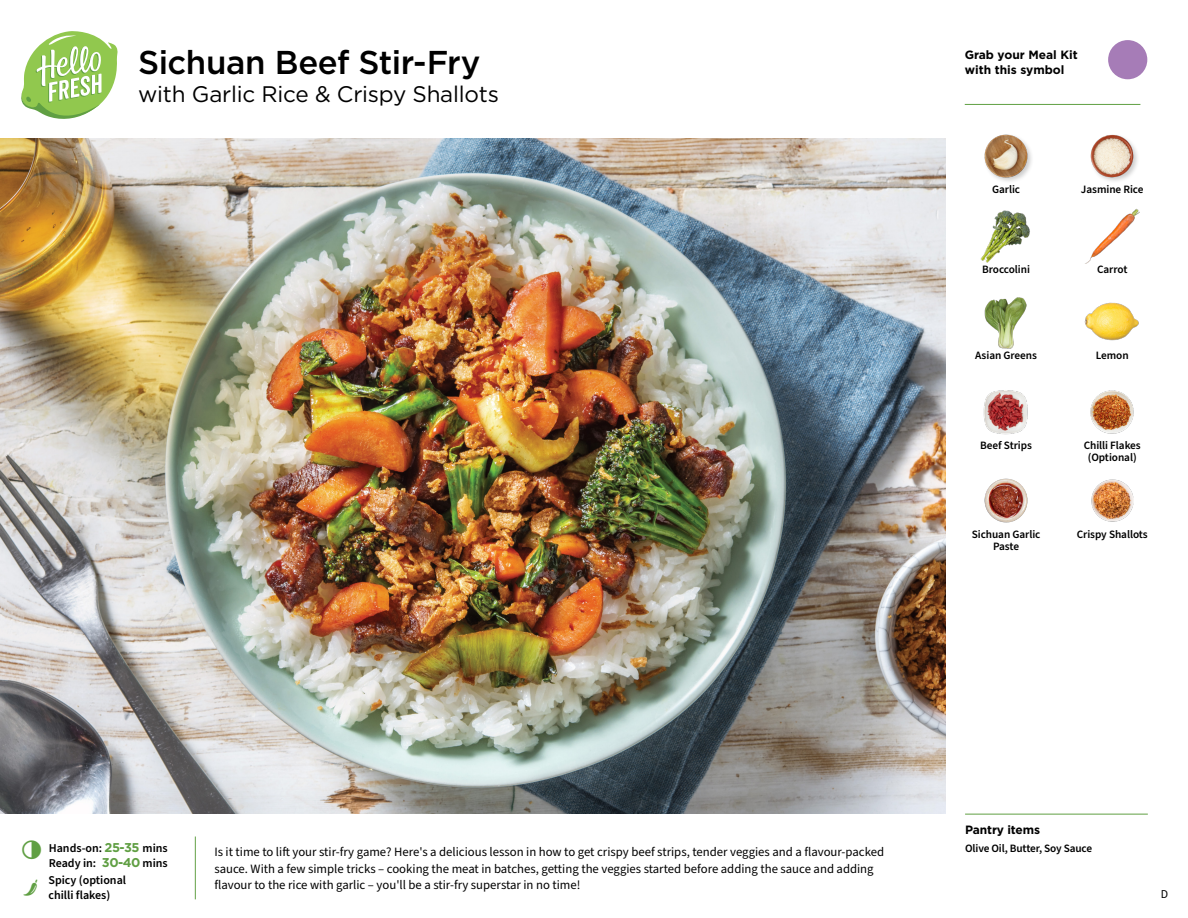
<style>
.page{position:relative;width:1188px;height:918px;background:#fff}
.page>*{position:absolute;margin:0;border:0;box-sizing:border-box;transform-origin:0 0}
.t1{font:500 33px "Gotham";letter-spacing:-.015em;color:#000}
.t2{font:22.5px "Gotham";letter-spacing:-.01em;color:#000}
.t3{font:12.75px/16.5px "Source Sans Pro";color:#000}
.t4{font:600 12px/15px "Source Sans Pro";color:#000}
.t5{font:700 12px/15px "Gotham";color:#000}
.t6{font:12px "Source Sans Pro";color:#000}
.t7{font:600 11.25px/12px "Source Sans Pro";letter-spacing:-.005em;color:#000;text-align:center}
.s1{font-family:"Gotham";font-weight:700;font-size:12.75px;color:#609f43}
</style>
<div class="page">
<img style="left:0;top:139px;width:945px;height:675px">
<img style="left:1084px;top:302px;width:55px;height:39px">
<img style="left:1090px;top:390px;width:44px;height:44px">
<img style="left:983px;top:390px;width:45px;height:45px">
<img style="left:1091px;top:479px;width:42px;height:42px">
<img style="left:984px;top:478px;width:44px;height:45px">
<img style="left:984px;top:297px;width:43px;height:51px">
<img style="left:980px;top:210px;width:50px;height:52px">
<img style="left:1085px;top:208px;width:55px;height:56px">
<img style="left:984px;top:134px;width:48px;height:48px">
<img style="left:1090px;top:134px;width:48px;height:47px">
<hr style="left:965px;top:814px;width:183px;height:1px;background:#609f43">
<svg style="left:21px;top:31px;width:97px;height:88px"></svg>
<hr style="left:965px;top:104px;width:175px;height:1px;background:#609f43">
<svg style="left:1108px;top:40px;width:40px;height:40px"></svg>
<h1 class="t1" style="left:138px;top:41px;width:344px">Sichuan Beef Stir-Fry</h1>
<h2 class="t2" style="left:138px;top:80px;width:362px">with Garlic Rice &amp; Crispy Shallots</h2>
<p class="t5" style="left:965px;top:47px;width:115px">Grab your Meal Kit with this symbol</p>
<p class="t7" style="left:992px;top:184px;width:30px">Garlic</p>
<p class="t7" style="left:1081px;top:184px;width:64px">Jasmine Rice</p>
<p class="t7" style="left:982px;top:264px;width:49px">Broccolini</p>
<p class="t7" style="left:1097px;top:264px;width:32px">Carrot</p>
<p class="t7" style="left:975px;top:350px;width:63px">Asian Greens</p>
<p class="t7" style="left:1096px;top:350px;width:34px">Lemon</p>
<p class="t7" style="left:980px;top:440px;width:53px">Beef Strips</p>
<p class="t7" style="left:1084px;top:440px;width:59px">Chilli Flakes (Optional)</p>
<p class="t7" style="left:972px;top:528px;width:70px">Sichuan Garlic</p>
<p class="t7" style="left:1077px;top:528px;width:72px">Crispy Shallots</p>
<p class="t7" style="left:993px;top:540px;width:27px">Paste</p>
<p class="t4" style="left:49px;top:841px;width:120px">Hands-on: <span class="s1">25-35</span> mins<br>Ready in: <span class="s1">30-40</span> mins</p>
<p class="t4" style="left:48px;top:873px;width:79px">Spicy (optional chilli flakes)</p>
<p class="t3" style="left:214px;top:844px;width:671px">Is it time to lift your stir-fry game? Here's a delicious lesson in how to get crispy beef strips, tender veggies and a flavour-packed sauce. With a few simple tricks – cooking the meat in batches, getting the veggies started before adding the sauce and adding flavour to the rice with garlic – you'll be a stir-fry superstar in no time!</p>
<p class="t5" style="left:965px;top:822px;width:77px">Pantry items</p>
<p class="t7" style="left:965px;top:842px;width:129px">Olive Oil, Butter, Soy Sauce</p>
<p class="t6" style="left:1161px;top:886px;width:9px">D</p>
</div>
